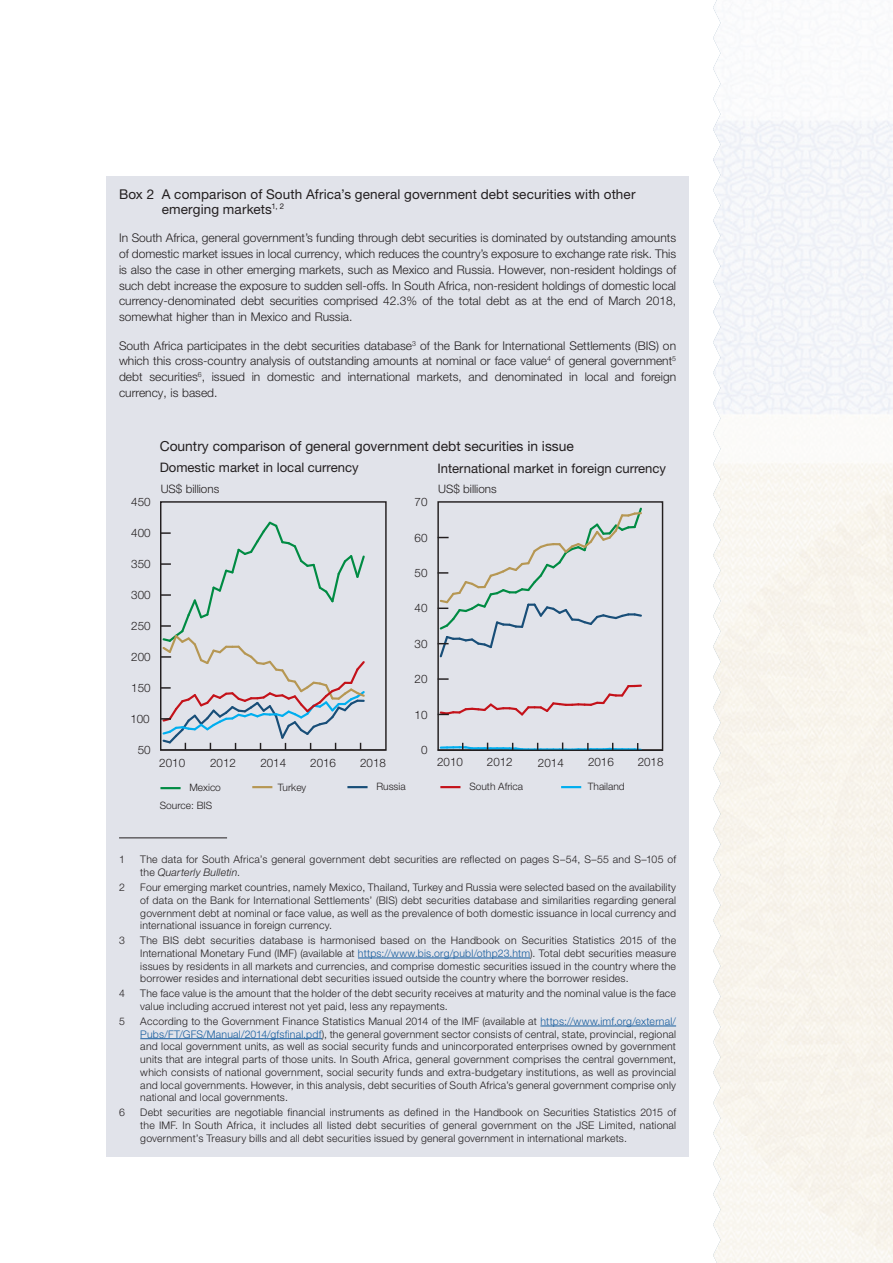
<style>
.page{position:relative;width:893px;height:1263px;background:#fff}
.page>*{position:absolute;margin:0;border:0;box-sizing:border-box;transform-origin:0 0}
.t1{font:13.8px "Helvetica Neue LT Pro";color:#231f20}
.Body_Text{font:13.5px/15px "Helvetica Neue LT Pro";letter-spacing:.01em;color:#231f20}
.t2{font:13.05px "Helvetica Neue LT Pro";color:#231f20}
.Text_Box_reg{font:300 12px/15.8px "Helvetica Neue LT Pro";color:#231f20;text-align:justify}
.t3{font:300 11.7px "Helvetica Neue LT Pro";color:#231f20}
._1__Body_text_footno{font:300 10.5px/12.8px "Helvetica Neue LT Pro";letter-spacing:.02em;color:#231f20;text-align:justify}
.t4{font:300 10.2px "Helvetica Neue LT Pro";color:#231f20}
.s1{font-style:italic}
.s2{color:#175d9e}
</style>
<div class="page">
<div style="left:106px;top:176px;width:583px;height:981px;background:#e1e3ea"></div>
<div style="left:160px;top:501px;width:227px;height:250px;border:1px solid #231f20"></div>
<hr style="left:160px;top:787px;width:21px;height:2px;background:#008b43">
<hr style="left:160px;top:749px;width:226px;height:1px;background:#231f20">
<svg style="left:439px;top:678px;width:202px;height:38px"></svg>
<svg style="left:439px;top:507px;width:203px;height:151px"></svg>
<hr style="left:561px;top:786px;width:20px;height:2px;background:#00aeef">
<svg style="left:160px;top:520px;width:207px;height:230px"></svg>
<svg style="left:441px;top:742px;width:201px;height:7px"></svg>
<div style="left:437px;top:501px;width:226px;height:250px;border:1px solid #231f20"></div>
<hr style="left:252px;top:786px;width:20px;height:2px;background:#b69753">
<hr style="left:347px;top:786px;width:21px;height:2px;background:#184e78">
<hr style="left:440px;top:786px;width:20px;height:2px;background:#c4121a">
<hr style="left:119px;top:837px;width:108px;height:1px;background:#231f20">
<hr style="left:358px;top:958px;width:172px;height:1px;background:#175d9e">
<hr style="left:540px;top:1026px;width:136px;height:1px;background:#175d9e">
<hr style="left:140px;top:1038px;width:182px;height:1px;background:#175d9e">
<p class="Body_Text" style="left:162px;top:186px;width:475px;text-indent:-43px">Box 2 A comparison of South Africa’s general government debt securities with other emerging markets<sup>1,</sup> <sup>2</sup></p>
<p class="Text_Box_reg" style="left:119px;top:230px;width:559px">In South Africa, general government’s funding through debt securities is dominated by outstanding amounts of domestic market issues in local currency, which reduces the country’s exposure to exchange rate risk. This is also the case in other emerging markets, such as Mexico and Russia. However, non-resident holdings of such debt increase the exposure to sudden sell-offs. In South Africa, non-resident holdings of domestic local currency-denominated debt securities comprised 42.3% of the total debt as at the end of March 2018, somewhat higher than in Mexico and Russia.</p>
<p class="Text_Box_reg" style="left:119px;top:337px;width:559px">South Africa participates in the debt securities database<sup>3</sup> of the Bank for International Settlements (BIS) on which this cross-country analysis of outstanding amounts at nominal or face value<sup>4</sup> of general government<sup>5 </sup>debt securities<sup>6</sup>, issued in domestic and international markets, and denominated in local and foreign currency, is based.</p>
<p class="t3" style="left:131px;top:495px;width:21px">450</p>
<p class="t3" style="left:131px;top:526px;width:21px">400</p>
<p class="t3" style="left:131px;top:557px;width:21px">350</p>
<p class="t3" style="left:131px;top:588px;width:21px">300</p>
<p class="t3" style="left:131px;top:619px;width:21px">250</p>
<p class="t3" style="left:131px;top:650px;width:21px">200</p>
<p class="t3" style="left:131px;top:681px;width:21px">150</p>
<p class="t3" style="left:130px;top:712px;width:21px">100</p>
<p class="t3" style="left:138px;top:743px;width:14px">50</p>
<p class="t1" style="left:160px;top:437px;width:416px">Country comparison of general government debt securities in issue</p>
<p class="t2" style="left:160px;top:460px;width:200px">Domestic market in local currency</p>
<p class="t3" style="left:161px;top:482px;width:60px">US$ billions</p>
<p class="t2" style="left:437px;top:460px;width:230px">International market in foreign currency</p>
<p class="t3" style="left:438px;top:482px;width:60px">US$ billions</p>
<p class="t3" style="left:415px;top:495px;width:14px">70</p>
<p class="t3" style="left:415px;top:530px;width:14px">60</p>
<p class="t3" style="left:415px;top:565px;width:14px">50</p>
<p class="t3" style="left:415px;top:601px;width:14px">40</p>
<p class="t3" style="left:415px;top:636px;width:14px">30</p>
<p class="t3" style="left:415px;top:672px;width:14px">20</p>
<p class="t3" style="left:415px;top:708px;width:14px">10</p>
<p class="t3" style="left:421px;top:742px;width:8px">0</p>
<p class="t3" style="left:260px;top:755px;width:27px">2014</p>
<p class="t3" style="left:310px;top:755px;width:27px">2016</p>
<p class="t3" style="left:360px;top:755px;width:27px">2018</p>
<p class="t3" style="left:437px;top:755px;width:27px">2010</p>
<p class="t3" style="left:487px;top:755px;width:27px">2012</p>
<p class="t3" style="left:538px;top:755px;width:27px">2014</p>
<p class="t3" style="left:588px;top:755px;width:27px">2016</p>
<p class="t3" style="left:638px;top:755px;width:27px">2018</p>
<p class="t4" style="left:469px;top:780px;width:55px">South Africa</p>
<p class="t4" style="left:588px;top:780px;width:38px">Thailand</p>
<p class="t3" style="left:159px;top:755px;width:27px">2010</p>
<p class="t3" style="left:210px;top:755px;width:27px">2012</p>
<p class="t4" style="left:189px;top:781px;width:33px">Mexico</p>
<p class="t4" style="left:278px;top:781px;width:30px">Turkey</p>
<p class="t4" style="left:376px;top:780px;width:31px">Russia</p>
<p class="t4" style="left:160px;top:799px;width:54px">Source: BIS</p>
<p class="_1__Body_text_footno" style="left:119px;top:853px;width:7px">1</p>
<p class="_1__Body_text_footno" style="left:140px;top:853px;width:537px">The data for South Africa’s general government debt securities are reflected on pages S–54, S–55 and S–105 of the <span class="s1">Quarterly Bulletin</span>.</p>
<p class="_1__Body_text_footno" style="left:119px;top:881px;width:7px">2</p>
<p class="_1__Body_text_footno" style="left:140px;top:881px;width:537px">Four emerging market countries, namely Mexico, Thailand, Turkey and Russia were selected based on the availability of data on the Bank for International Settlements’ (BIS) debt securities database and similarities regarding general government debt at nominal or face value, as well as the prevalence of both domestic issuance in local currency and international issuance in foreign currency.</p>
<p class="_1__Body_text_footno" style="left:119px;top:934px;width:7px">3</p>
<p class="_1__Body_text_footno" style="left:140px;top:934px;width:537px">The BIS debt securities database is harmonised based on the Handbook on Securities Statistics 2015 of the International Monetary Fund (IMF) (available at <span class="s2">https://www.bis.org/publ/othp23.htm</span>). Total debt securities measure issues by residents in all markets and currencies, and comprise domestic securities issued in the country where the borrower resides and international debt securities issued outside the country where the borrower resides.</p>
<p class="_1__Body_text_footno" style="left:119px;top:987px;width:7px">4</p>
<p class="_1__Body_text_footno" style="left:140px;top:987px;width:537px">The face value is the amount that the holder of the debt security receives at maturity and the nominal value is the face value including accrued interest not yet paid, less any repayments.</p>
<p class="_1__Body_text_footno" style="left:119px;top:1014px;width:7px">5</p>
<p class="_1__Body_text_footno" style="left:140px;top:1014px;width:537px">According to the Government Finance Statistics Manual 2014 of the IMF (available at <span class="s2">https://www.imf.org/external/ Pubs/FT/GFS/Manual/2014/gfsfinal.pdf</span>), the general government sector consists of central, state, provincial, regional and local government units, as well as social security funds and unincorporated enterprises owned by government units that are integral parts of those units. In South Africa, general government comprises the central government, which consists of national government, social security funds and extra-budgetary institutions, as well as provincial and local governments. However, in this analysis, debt securities of South Africa’s general government comprise only national and local governments.</p>
<p class="_1__Body_text_footno" style="left:119px;top:1106px;width:7px">6</p>
<p class="_1__Body_text_footno" style="left:140px;top:1106px;width:537px">Debt securities are negotiable financial instruments as defined in the Handbook on Securities Statistics 2015 of the IMF. In South Africa, it includes all listed debt securities of general government on the JSE Limited, national government’s Treasury bills and all debt securities issued by general government in international markets.</p>
</div>
